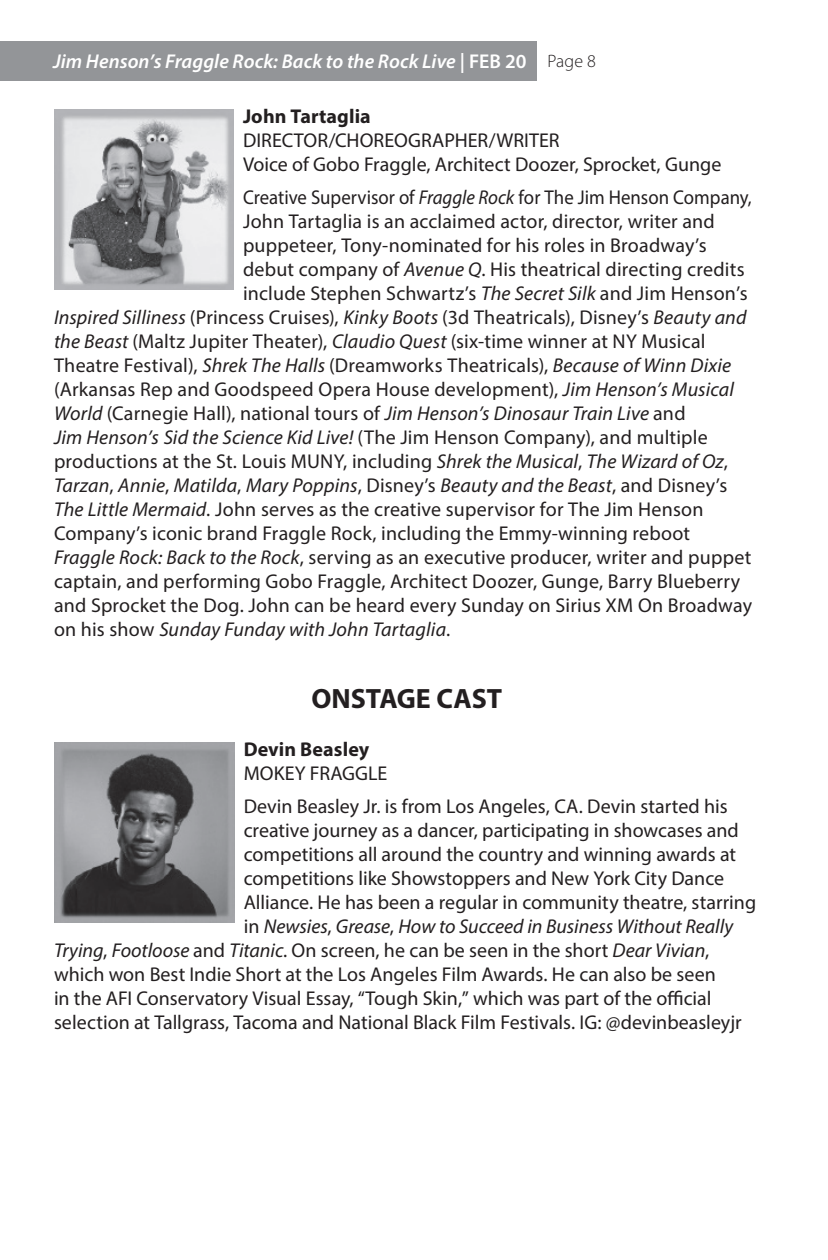
<style>
.page{position:relative;width:828px;height:1260px;background:#fff}
.page>*{position:absolute;margin:0;border:0;box-sizing:border-box;transform-origin:0 0}
.t1{font:700 28px "Myriad Pro";letter-spacing:-.005em;color:#231f20}
.Body-insert{font:20px "Myriad Pro";letter-spacing:.01em;color:#231f20}
.Body_Text{font:20px "Myriad Pro";color:#231f20}
.Body-insert-2{font:italic 20px "Myriad Pro";letter-spacing:.01em;color:#231f20}
.Body-insert-3{font:20px "Myriad Pro";letter-spacing:.01em;color:#231f20;scale:.94 1}
.Body_Text-2{font:italic 20px "Myriad Pro";color:#231f20}
.t2{font:italic 600 20px "Myriad Pro";letter-spacing:.005em;color:#fff}
.Body-insert-4{font:700 20px "Myriad Pro";letter-spacing:.005em;color:#231f20}
.Heading_3{font:700 20px "Myriad Pro";letter-spacing:.005em;color:#231f20}
.Heading_3-2{font:20px "Myriad Pro";letter-spacing:.005em;color:#231f20}
.t3{font:300 18px "Myriad Pro";color:#231f20}
.s1{font-style:normal}
.s2{font-style:italic}
</style>
<div class="page">
<img style="left:54px;top:109px;width:180px;height:180px">
<img style="left:54px;top:742px;width:181px;height:181px">
<div style="left:0;top:41px;width:536px;height:39px;background:#939598"></div>
<p class="t2" style="left:53px;top:49px;width:475px">Jim Henson’s Fraggle Rock: Back to the Rock Live <span class="s1">| FEB 20</span></p>
<p class="t3" style="left:547px;top:50px;width:50px">Page 8</p>
<p class="Body-insert-4" style="left:243px;top:103px;width:129px">John Tartaglia</p>
<p class="Body-insert" style="left:243px;top:128px;width:318px">DIRECTOR/CHOREOGRAPHER/WRITER</p>
<p class="Body-insert" style="left:243px;top:152px;width:480px">Voice of Gobo Fraggle, Architect Doozer, Sprocket, Gunge</p>
<p class="Body-insert-3" style="left:243px;top:185px;width:543px">Creative Supervisor of <span class="s2">Fraggle Rock</span> for The Jim Henson Company,</p>
<p class="Body-insert" style="left:243px;top:209px;width:473px">John Tartaglia is an acclaimed actor, director, writer and</p>
<p class="Body-insert" style="left:243px;top:233px;width:465px">puppeteer, Tony-nominated for his roles in Broadway’s</p>
<p class="Body-insert" style="left:243px;top:257px;width:503px">debut company of <span class="s2">Avenue Q</span>. His theatrical directing credits</p>
<p class="Body-insert" style="left:243px;top:281px;width:506px">include Stephen Schwartz’s <span class="s2">The Secret Silk</span> and Jim Henson’s</p>
<p class="Body-insert" style="left:54px;top:305px;width:694px"><span class="s2">Inspired Silliness</span> (Princess Cruises), <span class="s2">Kinky Boots</span> (3d Theatricals), Disney’s <span class="s2">Beauty and</span></p>
<p class="Body-insert" style="left:54px;top:329px;width:653px"><span class="s2">the Beast</span> (Maltz Jupiter Theater), <span class="s2">Claudio Quest</span> (six-time winner at NY Musical</p>
<p class="Body-insert" style="left:54px;top:353px;width:679px">Theatre Festival), <span class="s2">Shrek The Halls</span> (Dreamworks Theatricals), <span class="s2">Because of Winn Dixie</span></p>
<p class="Body-insert" style="left:54px;top:377px;width:682px">(Arkansas Rep and Goodspeed Opera House development), <span class="s2">Jim Henson’s Musical</span></p>
<p class="Body-insert-2" style="left:54px;top:401px;width:633px">World <span class="s1">(Carnegie Hall), national tours of</span> Jim Henson’s Dinosaur Train Live <span class="s1">and</span></p>
<p class="Body-insert" style="left:54px;top:425px;width:655px"><span class="s2">Jim Henson’s Sid the Science Kid Live!</span> (The Jim Henson Company), and multiple</p>
<p class="Body-insert" style="left:54px;top:449px;width:676px">productions at the St. Louis MUNY, including <span class="s2">Shrek the Musical</span>, <span class="s2">The Wizard of Oz</span>,</p>
<p class="Body-insert-2" style="left:54px;top:473px;width:675px">Tarzan<span class="s1">,</span> Annie<span class="s1">,</span> Matilda<span class="s1">,</span> Mary Poppins<span class="s1">, Disney’s</span> Beauty and the Beast<span class="s1">, and Disney’s</span></p>
<p class="Body-insert" style="left:54px;top:497px;width:651px"><span class="s2">The Little Mermaid</span>. John serves as the creative supervisor for The Jim Henson</p>
<p class="Body-insert" style="left:54px;top:521px;width:638px">Company’s iconic brand Fraggle Rock, including the Emmy-winning reboot</p>
<p class="Body-insert" style="left:54px;top:545px;width:699px"><span class="s2">Fraggle Rock: Back to the Rock</span>, serving as an executive producer, writer and puppet</p>
<p class="Body-insert" style="left:54px;top:569px;width:688px">captain, and performing Gobo Fraggle, Architect Doozer, Gunge, Barry Blueberry</p>
<p class="Body-insert" style="left:54px;top:593px;width:700px">and Sprocket the Dog. John can be heard every Sunday on Sirius XM On Broadway</p>
<p class="Body-insert-2" style="left:54px;top:617px;width:398px"><span class="s1">on his show</span> Sunday Funday with John Tartaglia<span class="s1">.</span></p>
<p class="t1" style="left:312px;top:680px;width:192px">ONSTAGE CAST</p>
<p class="Heading_3" style="left:244px;top:736px;width:127px">Devin Beasley</p>
<p class="Heading_3-2" style="left:244px;top:761px;width:145px">MOKEY FRAGGLE</p>
<p class="Body_Text" style="left:244px;top:794px;width:485px">Devin Beasley Jr. is from Los Angeles, CA. Devin started his</p>
<p class="Body_Text" style="left:244px;top:818px;width:497px">creative journey as a dancer, participating in showcases and</p>
<p class="Body_Text" style="left:244px;top:842px;width:494px">competitions all around the country and winning awards at</p>
<p class="Body_Text" style="left:244px;top:866px;width:482px">competitions like Showstoppers and New York City Dance</p>
<p class="Body_Text" style="left:244px;top:890px;width:514px">Alliance. He has been a regular in community theatre, starring</p>
<p class="Body_Text-2" style="left:244px;top:914px;width:491px"><span class="s1">in</span> Newsies<span class="s1">,</span> Grease<span class="s1">,</span> How to Succeed in Business Without Really</p>
<p class="Body_Text" style="left:54px;top:938px;width:657px"><span class="s2">Trying</span>, <span class="s2">Footloose</span> and <span class="s2">Titanic</span>. On screen, he can be seen in the short <span class="s2">Dear Vivian</span>,</p>
<p class="Body_Text" style="left:54px;top:962px;width:663px">which won Best Indie Short at the Los Angeles Film Awards. He can also be seen</p>
<p class="Body_Text" style="left:54px;top:986px;width:659px">in the AFI Conservatory Visual Essay, “Tough Skin,” which was part of the official</p>
<p class="Body_Text" style="left:54px;top:1010px;width:689px">selection at Tallgrass, Tacoma and National Black Film Festivals. IG: @devinbeasleyjr</p>
</div>
